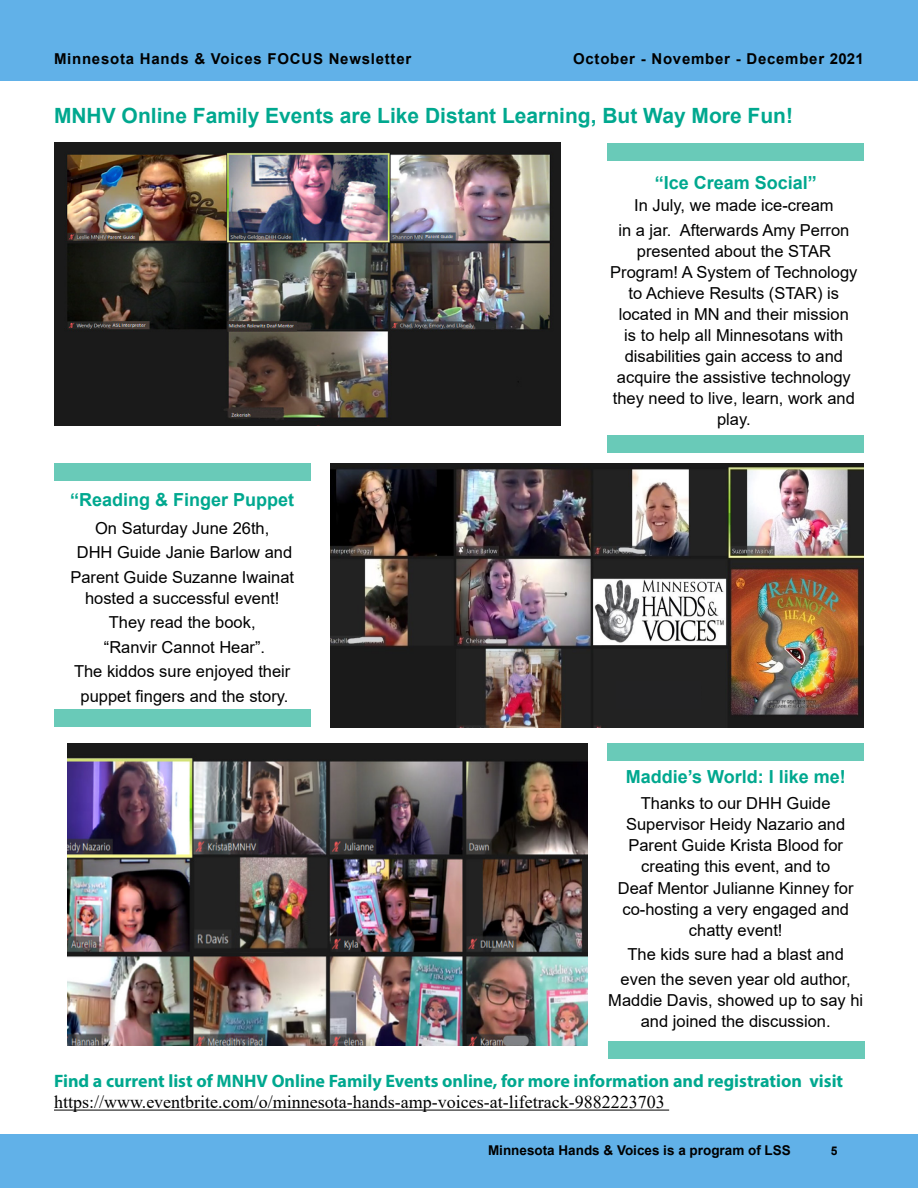
<style>
.page{position:relative;width:918px;height:1188px;background:#fff}
.page>*{position:absolute;margin:0;border:0;box-sizing:border-box;transform-origin:0 0}
.t1{font:700 21px "Arial";color:#00a88f}
.t2{font:700 18px "Myriad Pro";color:#00a88f}
.t3{font:18px "Times New Roman";color:#000}
.t4{font:700 18px "Arial";color:#00a88f}
.t5{font:16.5px/21px "Arial";color:#000101;text-align:center}
.t6{font:700 15px "Arial";letter-spacing:.05em;color:#000}
.t7{font:700 13.5px "Arial";color:#000}
.t8{font:700 12px "Arial";color:#000}
</style>
<div class="page">
<hr style="left:0;top:1134px;width:1px;height:54px;background:#61b1e8">
<div style="left:1px;top:1134px;width:917px;height:54px;background:#61b1e8"></div>
<div style="left:0;top:0;width:918px;height:81px;background:#61b1e8"></div>
<hr style="left:54px;top:1110px;width:615px;height:1px;background:#000">
<div style="left:54px;top:463px;width:256px;height:18px;background:#69cab8"></div>
<div style="left:608px;top:435px;width:256px;height:18px;background:#69cab8"></div>
<div style="left:608px;top:143px;width:256px;height:18px;background:#69cab8"></div>
<img style="left:54px;top:143px;width:507px;height:283px">
<img style="left:331px;top:463px;width:533px;height:264px">
<div style="left:617px;top:681px;width:84px;height:28px;background:#222223"></div>
<div style="left:54px;top:709px;width:256px;height:18px;background:#69cab8"></div>
<img style="left:68px;top:743px;width:519px;height:302px">
<div style="left:608px;top:743px;width:256px;height:18px;background:#69cab8"></div>
<div style="left:609px;top:1041px;width:256px;height:18px;background:#69cab8"></div>
<p class="t6" style="left:54px;top:48px;width:359px">Minnesota Hands &amp; Voices FOCUS Newsletter</p>
<p class="t6" style="left:573px;top:48px;width:292px">October - November - December 2021</p>
<p class="t1" style="left:54px;top:101px;width:741px">MNHV Online Family Events are Like Distant Learning, But Way More Fun!</p>
<p class="t4" style="left:70px;top:487px;width:226px">“Reading &amp; Finger Puppet</p>
<p class="t5" style="left:70px;top:516px;width:225px;line-height:24.5px">On Saturday June 26th,<br>DHH Guide Janie Barlow and<br>Parent Guide Suzanne Iwainat</p>
<p class="t5" style="left:74px;top:586px;width:218px;line-height:24.5px">hosted a successful event!<br>They read the book,<br>“Ranvir Cannot Hear”.<br>The kiddos sure enjoyed their puppet fingers and the story.</p>
<p class="t4" style="left:655px;top:170px;width:164px">“Ice Cream Social”</p>
<p class="t5" style="left:618px;top:193px;width:233px;line-height:24.5px">In July, we made ice-cream<br>in a jar. Afterwards Amy Perron</p>
<p class="t5" style="left:610px;top:240px;width:249px">presented about the STAR<br>Program! A System of Technology to Achieve Results (STAR) is located in MN and their mission<br>is to help all Minnesotans with disabilities gain access to and acquire the assistive technology they need to live, learn, work and play.</p>
<p class="t4" style="left:626px;top:764px;width:222px">Maddie’s World: I like me!</p>
<p class="t5" style="left:618px;top:793px;width:237px">Thanks to our DHH Guide<br>Supervisor Heidy Nazario and<br>Parent Guide Krista Blood for creating this event, and to<br>Deaf Mentor Julianne Kinney for co-hosting a very engaged and chatty event!</p>
<p class="t5" style="left:621px;top:942px;width:232px;line-height:24.5px">The kids sure had a blast and even the seven year old author,</p>
<p class="t5" style="left:608px;top:989px;width:256px">Maddie Davis, showed up to say hi and joined the discussion.</p>
<p class="t2" style="left:54px;top:1069px;width:791px">Find a current list of MNHV Online Family Events online, for more information and registration visit</p>
<p class="t3" style="left:54px;top:1089px;width:612px">https://www.eventbrite.com/o/minnesota-hands-amp-voices-at-lifetrack-9882223703</p>
<p class="t7" style="left:488px;top:1141px;width:304px">Minnesota Hands &amp; Voices is a program of LSS</p>
<p class="t8" style="left:831px;top:1142px;width:8px">5</p>
</div>
